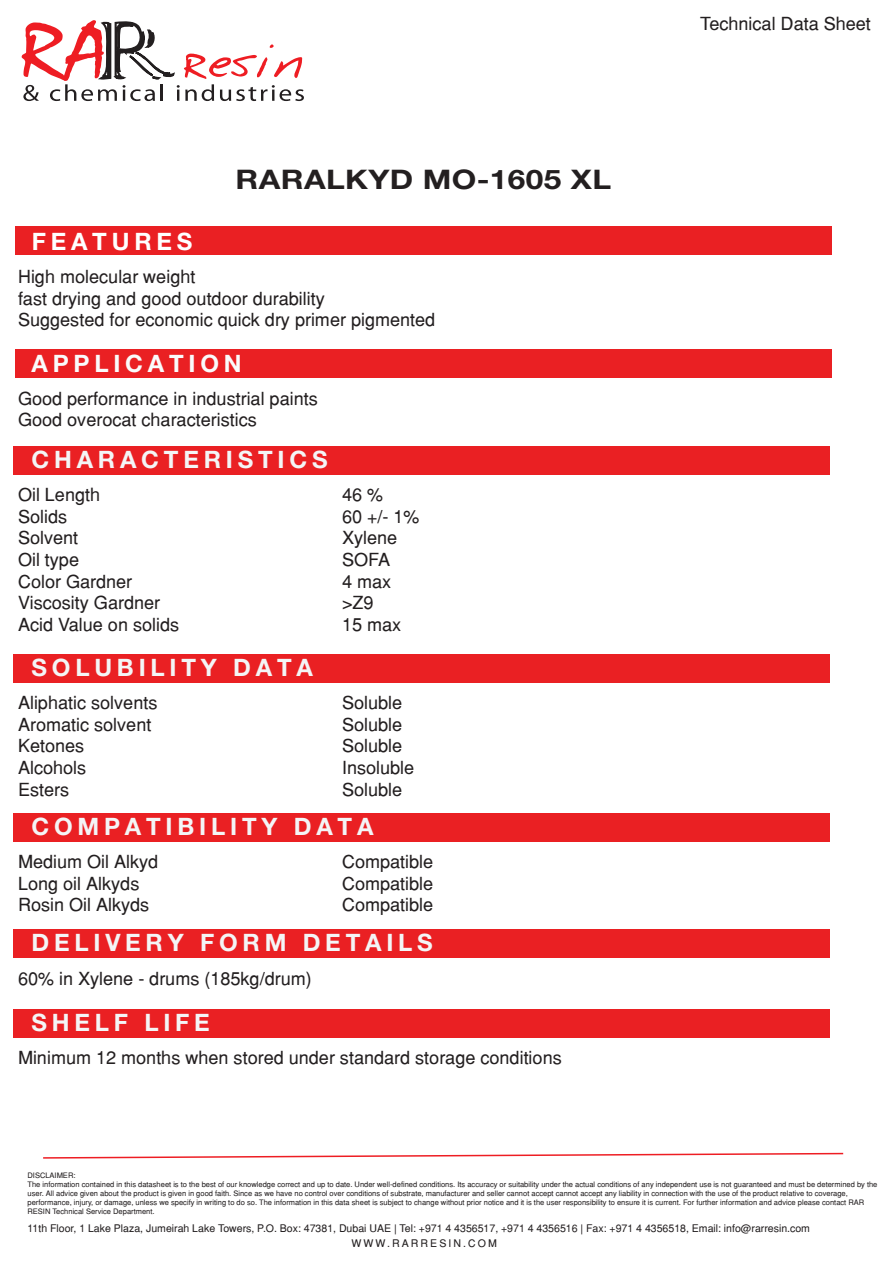
<style>
.page{position:relative;width:893px;height:1263px;background:#fff}
.page>*{position:absolute;margin:0;border:0;box-sizing:border-box;transform-origin:0 0}
.t1{font:700 27px "Helvetica Neue LT Pro";letter-spacing:.01em;color:#231f20;scale:1.17 1}
.t2{font:700 24px "Helvetica Neue LT Pro";letter-spacing:.2em;color:#f4f5f6}
.t3{font:700 24px "Helvetica Neue LT Pro";letter-spacing:.2em;color:#fafbfb}
.t4{font:700 24px "Helvetica Neue LT Pro";letter-spacing:.2em;color:#fff}
.t5{font:18px/21.6px "Helvetica";color:#231f20}
.t6{font:10.5px/15px "Helvetica";color:#231f20}
.t7{font:7.5px/9px "Helvetica";color:#231f20}
</style>
<div class="page">
<div style="left:15px;top:226px;width:816px;height:28px;background:#ea2023"></div>
<div style="left:15px;top:349px;width:816px;height:28px;background:#ea2023"></div>
<div style="left:13px;top:446px;width:816px;height:28px;background:#ea2023"></div>
<svg style="left:22px;top:20px;width:282px;height:81px"></svg>
<svg style="left:43px;top:1152px;width:801px;height:7px"></svg>
<div style="left:13px;top:654px;width:816px;height:28px;background:#ea2023"></div>
<div style="left:13px;top:813px;width:816px;height:28px;background:#ea2023"></div>
<div style="left:13px;top:930px;width:816px;height:28px;background:#ea2023"></div>
<div style="left:13px;top:1009px;width:816px;height:28px;background:#ea2023"></div>
<h2 class="t4" style="left:32px;top:226px;width:162px">FEATURES</h2>
<h1 class="t1" style="left:236px;top:163px;width:322px">RARALKYD MO-1605 XL</h1>
<h3 class="t5" style="left:18px;top:266px;width:419px">High molecular weight<br>fast drying and good outdoor durability<br>Suggested for economic quick dry primer pigmented</h3>
<h2 class="t3" style="left:31px;top:349px;width:212px">APPLICATION</h2>
<h3 class="t5" style="left:18px;top:387px;width:301px">Good performance in industrial paints<br>Good overocat characteristics</h3>
<h2 class="t2" style="left:31px;top:444px;width:298px">CHARACTERISTICS</h2>
<h3 class="t5" style="left:18px;top:484px;width:84px">Oil Length</h3>
<h3 class="t5" style="left:342px;top:484px;width:43px">46 %</h3>
<h3 class="t5" style="left:18px;top:505px;width:51px">Solids</h3>
<h3 class="t5" style="left:342px;top:505px;width:79px">60 +/- 1%</h3>
<h3 class="t5" style="left:18px;top:527px;width:62px">Solvent</h3>
<h3 class="t5" style="left:342px;top:527px;width:57px">Xylene</h3>
<h3 class="t5" style="left:18px;top:549px;width:63px">Oil type</h3>
<h3 class="t5" style="left:342px;top:549px;width:50px">SOFA</h3>
<h3 class="t5" style="left:18px;top:570px;width:116px">Color Gardner</h3>
<h3 class="t5" style="left:342px;top:570px;width:51px">4 max</h3>
<h3 class="t5" style="left:18px;top:592px;width:144px">Viscosity Gardner</h3>
<h3 class="t5" style="left:342px;top:592px;width:33px">&gt;Z9</h3>
<h3 class="t5" style="left:18px;top:613px;width:163px">Acid Value on solids</h3>
<h3 class="t5" style="left:342px;top:613px;width:61px">15 max</h3>
<h2 class="t2" style="left:32px;top:652px;width:283px">SOLUBILITY DATA</h2>
<h3 class="t5" style="left:18px;top:692px;width:141px">Aliphatic solvents</h3>
<h3 class="t5" style="left:342px;top:692px;width:62px">Soluble</h3>
<h3 class="t5" style="left:18px;top:713px;width:135px">Aromatic solvent</h3>
<h3 class="t5" style="left:342px;top:713px;width:62px">Soluble</h3>
<h3 class="t5" style="left:18px;top:735px;width:68px">Ketones</h3>
<h3 class="t5" style="left:342px;top:735px;width:62px">Soluble</h3>
<h3 class="t5" style="left:18px;top:756px;width:70px">Alcohols</h3>
<h3 class="t5" style="left:342px;top:756px;width:74px">Insoluble</h3>
<h3 class="t5" style="left:18px;top:778px;width:53px">Esters</h3>
<h3 class="t5" style="left:342px;top:778px;width:62px">Soluble</h3>
<h2 class="t2" style="left:32px;top:811px;width:343px">COMPATIBILITY DATA</h2>
<h3 class="t5" style="left:18px;top:851px;width:142px">Medium Oil Alkyd</h3>
<h3 class="t5" style="left:342px;top:851px;width:93px">Compatible</h3>
<h3 class="t5" style="left:18px;top:872px;width:123px">Long oil Alkyds</h3>
<h3 class="t5" style="left:342px;top:872px;width:93px">Compatible</h3>
<h3 class="t5" style="left:18px;top:894px;width:133px">Rosin Oil Alkyds</h3>
<h3 class="t5" style="left:342px;top:894px;width:93px">Compatible</h3>
<h2 class="t2" style="left:32px;top:928px;width:403px">DELIVERY FORM DETAILS</h2>
<h3 class="t5" style="left:18px;top:967px;width:295px">60% in Xylene - drums (185kg/drum)</h3>
<h2 class="t2" style="left:32px;top:1007px;width:180px">SHELF LIFE</h2>
<h3 class="t5" style="left:18px;top:1047px;width:545px">Minimum 12 months when stored under standard storage conditions</h3>
<h3 class="t5" style="left:700px;top:12px;width:172px">Technical Data Sheet</h3>
<p class="t7" style="left:28px;top:1170px;width:851px">DISCLAIMER:<br>The information contained in this datasheet is to the best of our knowledge correct and up to date. Under well-defined conditions. Its accuracy or suitability under the actual conditions of any independent use is not guaranteed and must be determined by the user. All advice given about the product is given in good faith. Since as we have no control over conditions of substrate, manufacturer and seller cannot accept cannot accept any liability in connection with the use of the product relative to coverage, performance, injury, or damage, unless we specify in writing to do so. The information in this data sheet is subject to change without prior notice and it is the user responsibility to ensure it is current. For further information and advice please contact RAR RESIN Technical Service Department.</p>
<h3 class="t6" style="left:352px;top:1221px;width:460px;text-indent:-324px">11th Floor, 1 Lake Plaza, Jumeirah Lake Towers, P.O. Box: 47381, Dubai UAE | Tel: +971 4 4356517, +971 4 4356516 | Fax: +971 4 4356518, Email: info@rarresin.com<br>WWW.RARRESIN.COM</h3>
</div>
